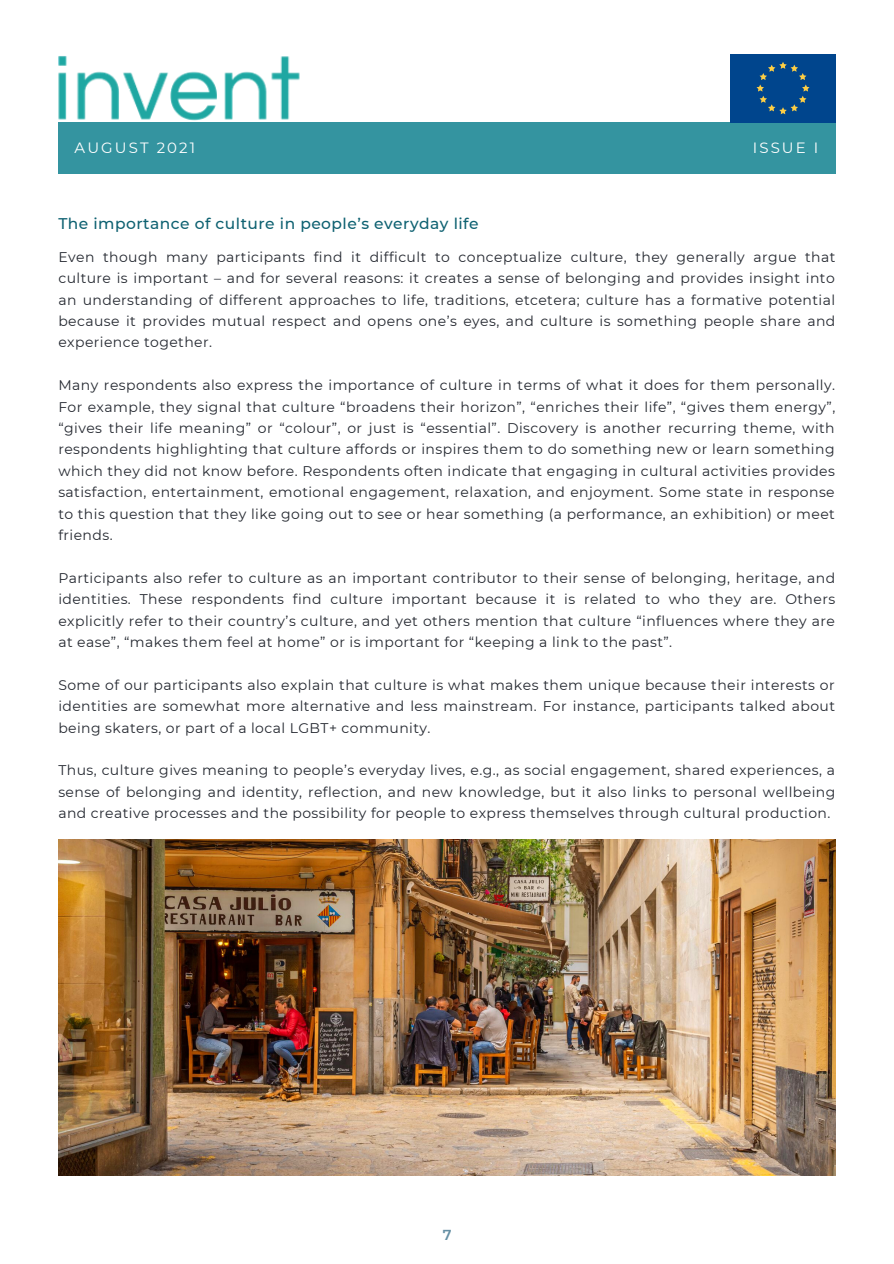
<style>
.page{position:relative;width:894px;height:1264px;background:#fff}
.page>*{position:absolute;margin:0;border:0;box-sizing:border-box;transform-origin:0 0}
.t1{font:500 15.45px "Montserrat";letter-spacing:.03em;color:#0e6171}
.t2{font:14.85px "Montserrat";letter-spacing:.14em;color:#fff}
.t3{font:600 14.4px "Montserrat";color:#658fa4}
.t4{font:13.95px/21.5px "Montserrat";letter-spacing:.03em;color:#242830;text-align:justify}
</style>
<div class="page">
<div style="left:58px;top:122px;width:777px;height:51px;background:#3494a0"></div>
<img style="left:58px;top:56px;width:242px;height:65px">
<div style="left:729px;top:54px;width:106px;height:68px;background:#00458d"></div>
<svg style="left:756px;top:62px;width:53px;height:52px"></svg>
<img style="left:58px;top:839px;width:777px;height:336px">
<p class="t2" style="left:75px;top:139px;width:122px">AUGUST 2021</p>
<p class="t2" style="left:752px;top:139px;width:67px">ISSUE I</p>
<p class="t1" style="left:58px;top:214px;width:421px">The importance of culture in people’s everyday life</p>
<p class="t4" style="left:58px;top:246px;width:778px">Even though many participants find it difficult to conceptualize culture, they generally argue that culture is important – and for several reasons: it creates a sense of belonging and provides insight into an understanding of different approaches to life, traditions, etcetera; culture has a formative potential because it provides mutual respect and opens one’s eyes, and culture is something people share and experience together.</p>
<p class="t4" style="left:58px;top:374px;width:778px">Many respondents also express the importance of culture in terms of what it does for them personally.<br>For example, they signal that culture “broadens their horizon”, “enriches their life”, “gives them energy”, “gives their life meaning” or “colour”, or just is “essential”. Discovery is another recurring theme, with respondents highlighting that culture affords or inspires them to do something new or learn something which they did not know before. Respondents often indicate that engaging in cultural activities provides satisfaction, entertainment, emotional engagement, relaxation, and enjoyment. Some state in response to this question that they like going out to see or hear something (a performance, an exhibition) or meet friends.</p>
<p class="t4" style="left:58px;top:567px;width:778px">Participants also refer to culture as an important contributor to their sense of belonging, heritage, and identities. These respondents find culture important because it is related to who they are. Others explicitly refer to their country’s culture, and yet others mention that culture “influences where they are at ease”, “makes them feel at home” or is important for “keeping a link to the past”.</p>
<p class="t4" style="left:58px;top:674px;width:778px">Some of our participants also explain that culture is what makes them unique because their interests or identities are somewhat more alternative and less mainstream. For instance, participants talked about being skaters, or part of a local LGBT+ community.</p>
<p class="t4" style="left:58px;top:759px;width:778px">Thus, culture gives meaning to people’s everyday lives, e.g., as social engagement, shared experiences, a sense of belonging and identity, reflection, and new knowledge, but it also links to personal wellbeing and creative processes and the possibility for people to express themselves through cultural production.</p>
<p class="t3" style="left:442px;top:1226px;width:10px">7</p>
</div>
